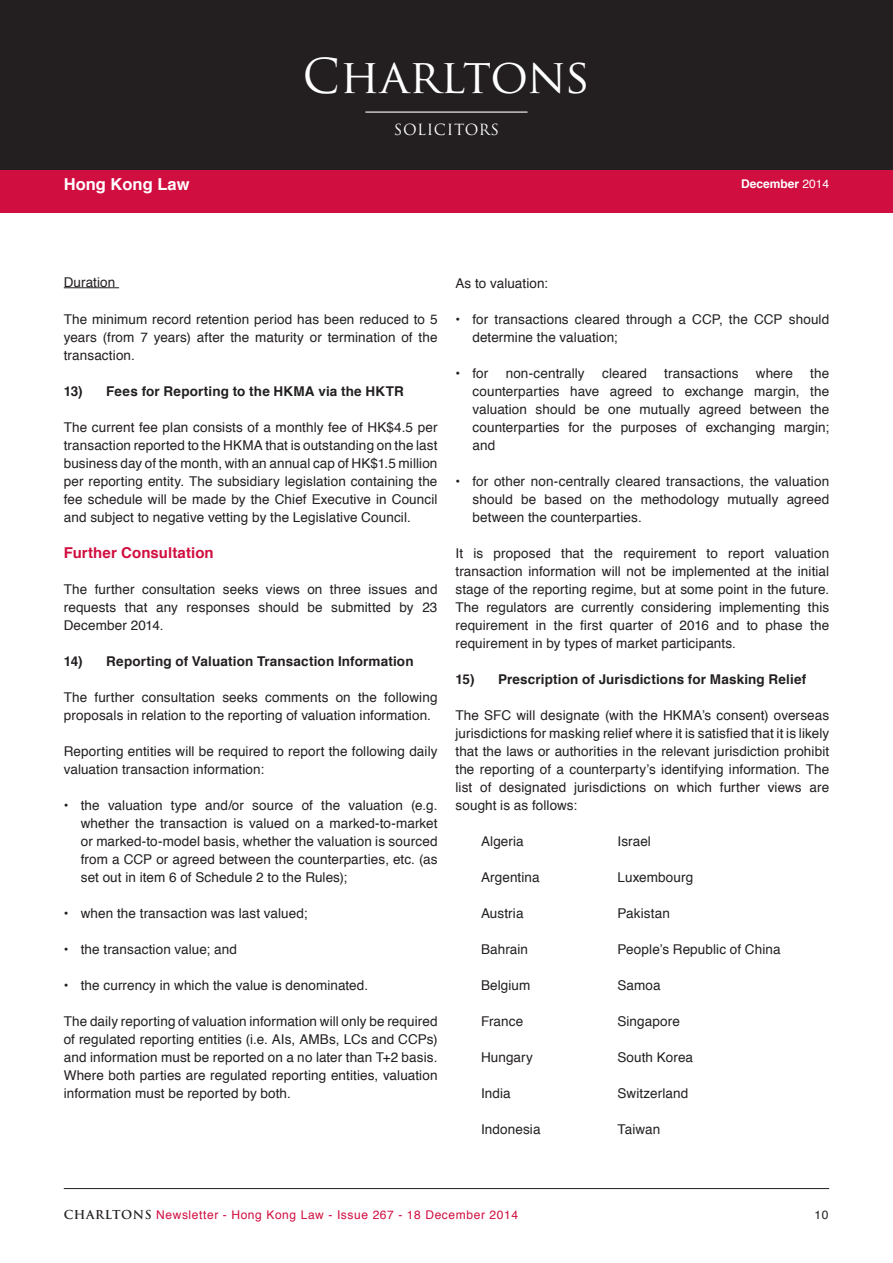
<style>
.page{position:relative;width:893px;height:1263px;background:#fff}
.page>*{position:absolute;margin:0;border:0;box-sizing:border-box;transform-origin:0 0}
.t1{font:46.8px "Trajan Pro";color:#fff}
.t2{font:700 16.5px "Helvetica";color:#fff}
.body__Subtitle_1{font:700 15px "Helvetica";letter-spacing:.005em;color:#d10e40}
.t3{font:15px "Trajan Pro";letter-spacing:.04em;color:#fff}
.body_text{font:13.5px/18px "Helvetica";letter-spacing:.01em;color:#231f20;text-align:justify}
.body_text_i_heading{font:700 13.5px "Helvetica";letter-spacing:.01em;color:#231f20}
.underline{font:13.5px "Helvetica";letter-spacing:.005em;color:#231f20}
.t4{font:12px "Helvetica";letter-spacing:.05em;color:#d10e40}
.t5{font:700 12px "Helvetica";color:#fff}
.t6{font:12px "Helvetica";color:#231f20}
.s1{font-weight:400}
.s2{font-weight:700}
.s3{font-family:"Trajan Pro";font-weight:700;color:#231f20}
</style>
<div class="page">
<div style="left:0;top:194px;width:893px;height:19px;background:#d10e40"></div>
<hr style="left:64px;top:1188px;width:765px;height:1px;background:#231f20">
<div style="left:0;top:0;width:893px;height:170px;background:#231f20"></div>
<div style="left:0;top:170px;width:893px;height:32px;background:#d10e40"></div>
<hr style="left:365px;top:112px;width:162px;height:1px;background:#fff">
<hr style="left:64px;top:287px;width:55px;height:1px;background:#231f20">
<p class="t2" style="left:64px;top:171px;width:127px">Hong Kong Law</p>
<h1 class="t1" style="left:303px;top:47px;width:289px">Charltons</h1>
<p class="t3" style="left:394px;top:120px;width:107px">SOLICITORS</p>
<p class="t5" style="left:741px;top:174px;width:90px">December <span class="s1">2014</span></p>
<p class="underline" style="left:64px;top:272px;width:53px">Duration</p>
<p class="body_text" style="left:64px;top:311px;width:375px">The minimum record retention period has been reduced to 5 years (from 7 years) after the maturity or termination of the transaction.</p>
<p class="body_text_i_heading" style="left:64px;top:380px;width:342px">13) Fees for Reporting to the HKMA via the HKTR</p>
<p class="body_text" style="left:64px;top:419px;width:375px">The current fee plan consists of a monthly fee of HK$4.5 per transaction reported to the HKMA that is outstanding on the last business day of the month, with an annual cap of HK$1.5 million per reporting entity. The subsidiary legislation containing the fee schedule will be made by the Chief Executive in Council and subject to negative vetting by the Legislative Council.</p>
<p class="body__Subtitle_1" style="left:64px;top:541px;width:152px">Further Consultation</p>
<p class="body_text" style="left:64px;top:581px;width:375px">The further consultation seeks views on three issues and requests that any responses should be submitted by 23<br>December 2014.</p>
<p class="body_text_i_heading" style="left:64px;top:650px;width:351px">14) Reporting of Valuation Transaction Information</p>
<p class="body_text" style="left:64px;top:689px;width:375px">The further consultation seeks comments on the following proposals in relation to the reporting of valuation information.</p>
<p class="body_text" style="left:64px;top:743px;width:375px">Reporting entities will be required to report the following daily valuation transaction information:</p>
<p class="body_text" style="left:81px;top:797px;width:358px;text-indent:-17px"><span class="s2">•</span> the valuation type and/or source of the valuation (e.g. whether the transaction is valued on a marked-to-market or marked-to-model basis, whether the valuation is sourced from a CCP or agreed between the counterparties, etc. (as set out in item 6 of Schedule 2 to the Rules);</p>
<p class="body_text" style="left:64px;top:905px;width:245px"><span class="s2">•</span> when the transaction was last valued;</p>
<p class="body_text" style="left:64px;top:941px;width:175px"><span class="s2">•</span> the transaction value; and</p>
<p class="body_text" style="left:64px;top:977px;width:306px"><span class="s2">•</span> the currency in which the value is denominated.</p>
<p class="body_text" style="left:64px;top:1013px;width:375px">The daily reporting of valuation information will only be required of regulated reporting entities (i.e. AIs, AMBs, LCs and CCPs) and information must be reported on a no later than T+2 basis.<br>Where both parties are regulated reporting entities, valuation information must be reported by both.</p>
<p class="body_text" style="left:455px;top:275px;width:94px">As to valuation:</p>
<p class="body_text" style="left:472px;top:311px;width:358px;text-indent:-17px"><span class="s2">•</span> for transactions cleared through a CCP, the CCP should determine the valuation;</p>
<p class="body_text" style="left:455px;top:365px;width:34px"><span class="s2">•</span> for</p>
<p class="body_text" style="left:506px;top:365px;width:81px">non-centrally</p>
<p class="body_text" style="left:602px;top:365px;width:46px">cleared</p>
<p class="body_text" style="left:664px;top:365px;width:76px">transactions</p>
<p class="body_text" style="left:756px;top:365px;width:39px">where</p>
<p class="body_text" style="left:472px;top:365px;width:358px;text-indent:338px">the counterparties have agreed to exchange margin, the valuation should be one mutually agreed between the counterparties for the purposes of exchanging margin; and</p>
<p class="body_text" style="left:472px;top:473px;width:358px;text-indent:-17px"><span class="s2">•</span> for other non-centrally cleared transactions, the valuation should be based on the methodology mutually agreed between the counterparties.</p>
<p class="body_text" style="left:455px;top:545px;width:375px">It is proposed that the requirement to report valuation transaction information will not be implemented at the initial stage of the reporting regime, but at some point in the future.<br>The regulators are currently considering implementing this requirement in the first quarter of 2016 and to phase the requirement in by types of market participants.</p>
<p class="body_text_i_heading" style="left:455px;top:668px;width:352px">15) Prescription of Jurisdictions for Masking Relief</p>
<p class="body_text" style="left:455px;top:707px;width:375px">The SFC will designate (with the HKMA’s consent) overseas jurisdictions for masking relief where it is satisfied that it is likely that the laws or authorities in the relevant jurisdiction prohibit the reporting of a counterparty’s identifying information. The list of designated jurisdictions on which further views are sought is as follows:</p>
<p class="body_text" style="left:481px;top:833px;width:44px">Algeria</p>
<p class="body_text" style="left:617px;top:833px;width:35px">Israel</p>
<p class="body_text" style="left:481px;top:869px;width:60px">Argentina</p>
<p class="body_text" style="left:617px;top:869px;width:77px">Luxembourg</p>
<p class="body_text" style="left:481px;top:905px;width:44px">Austria</p>
<p class="body_text" style="left:617px;top:905px;width:54px">Pakistan</p>
<p class="body_text" style="left:481px;top:941px;width:49px">Bahrain</p>
<p class="body_text" style="left:617px;top:941px;width:164px">People’s Republic of China</p>
<p class="body_text" style="left:481px;top:977px;width:51px">Belgium</p>
<p class="body_text" style="left:617px;top:977px;width:45px">Samoa</p>
<p class="body_text" style="left:481px;top:1013px;width:44px">France</p>
<p class="body_text" style="left:617px;top:1013px;width:64px">Singapore</p>
<p class="body_text" style="left:481px;top:1049px;width:53px">Hungary</p>
<p class="body_text" style="left:617px;top:1049px;width:77px">South Korea</p>
<p class="body_text" style="left:481px;top:1085px;width:31px">India</p>
<p class="body_text" style="left:617px;top:1085px;width:72px">Switzerland</p>
<p class="body_text" style="left:481px;top:1121px;width:61px">Indonesia</p>
<p class="body_text" style="left:617px;top:1121px;width:44px">Taiwan</p>
<p class="t4" style="left:64px;top:1206px;width:456px"><span class="s3">CHARLTONS</span> Newsletter - Hong Kong Law - Issue 267 - 18 December 2014</p>
<p class="t6" style="left:814px;top:1206px;width:15px">10</p>
</div>
